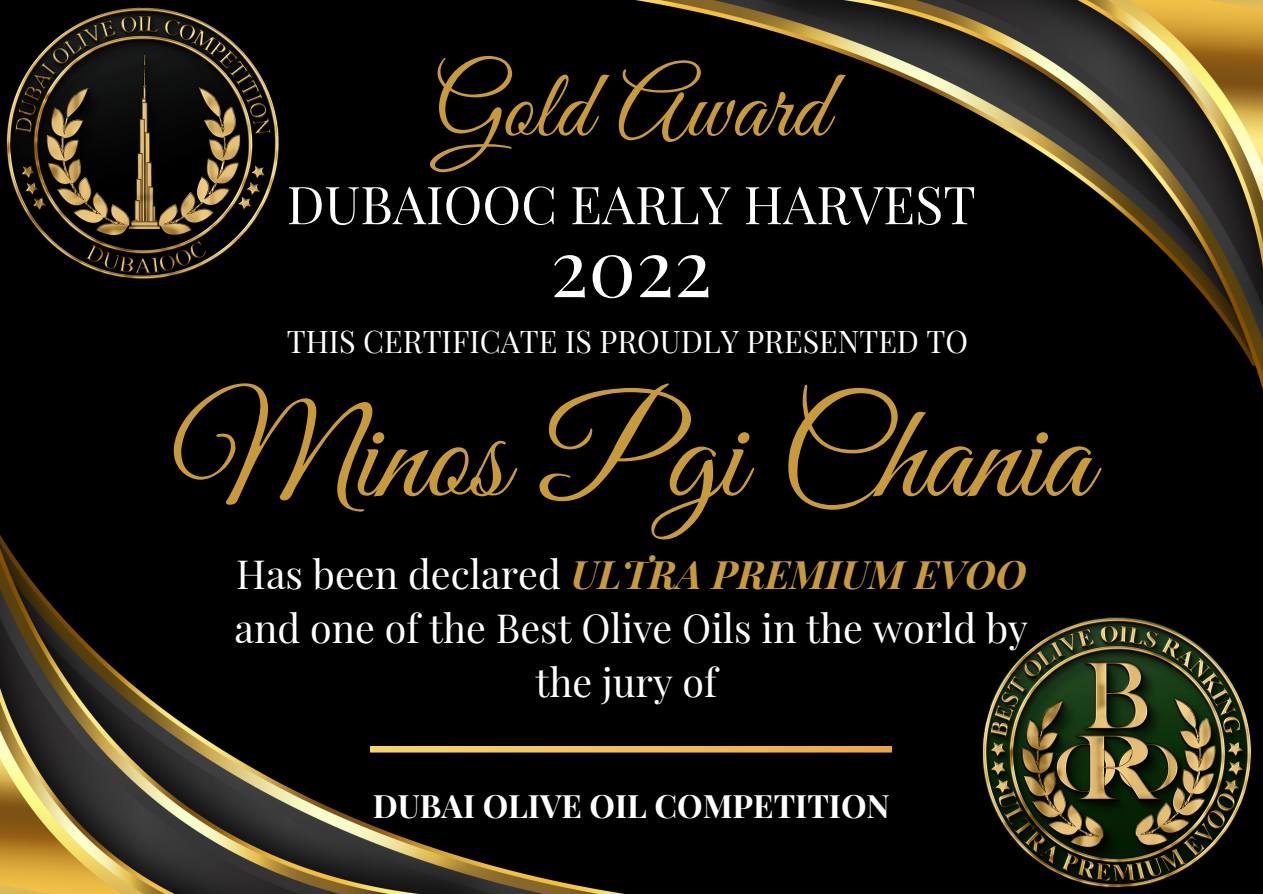
<style>
.page{position:relative;width:1263px;height:894px;background:#fff}
.page>*{position:absolute;margin:0;border:0;box-sizing:border-box;transform-origin:0 0}
.t1{font:138.3px "Great Vibes";color:#c89a3a}
.t2{font:97.5px "Great Vibes";color:#c89a3a}
.t3{font:79.35px "Playfair Display";color:#fff}
.t4{font:52.35px "Playfair Display";color:#fff}
.t5{font:39.3px/54px "Playfair Display";color:#fff;text-align:center}
.t6{font:700 32.25px "Playfair Display";color:#fff}
.t7{font:30.6px "Playfair Display";color:#fff}
.s1{font-weight:700;font-style:italic;color:#c89a3a}
</style>
<div class="page">
<div style="left:0;top:0;width:1263px;height:893px;background:#000"></div>
<img style="left:0;top:535px;width:808px;height:358px">
<img style="left:635px;top:0;width:628px;height:390px">
<img style="left:371px;top:745px;width:520px;height:7px">
<img style="left:6px;top:7px;width:273px;height:273px">
<img style="left:983px;top:617px;width:269px;height:270px">
<h2 class="t2" style="left:434px;top:53px;width:395px">Gold Award</h2>
<h3 class="t4" style="left:287px;top:167px;width:691px">DUBAIOOC EARLY HARVEST</h3>
<h3 class="t3" style="left:550px;top:211px;width:163px">2022</h3>
<p class="t7" style="left:287px;top:319px;width:683px">THIS CERTIFICATE IS PROUDLY PRESENTED TO</p>
<h1 class="t1" style="left:171px;top:378px;width:921px">Minos Pgi Chania</h1>
<p class="t5" style="left:235px;top:545px;width:795px">Has been declared <span class="s1">ULTRA PREMIUM EVOO </span>and one of the Best Olive Oils in the world by the jury of</p>
<p class="t6" style="left:373px;top:782px;width:519px">DUBAI OLIVE OIL COMPETITION</p>
</div>
